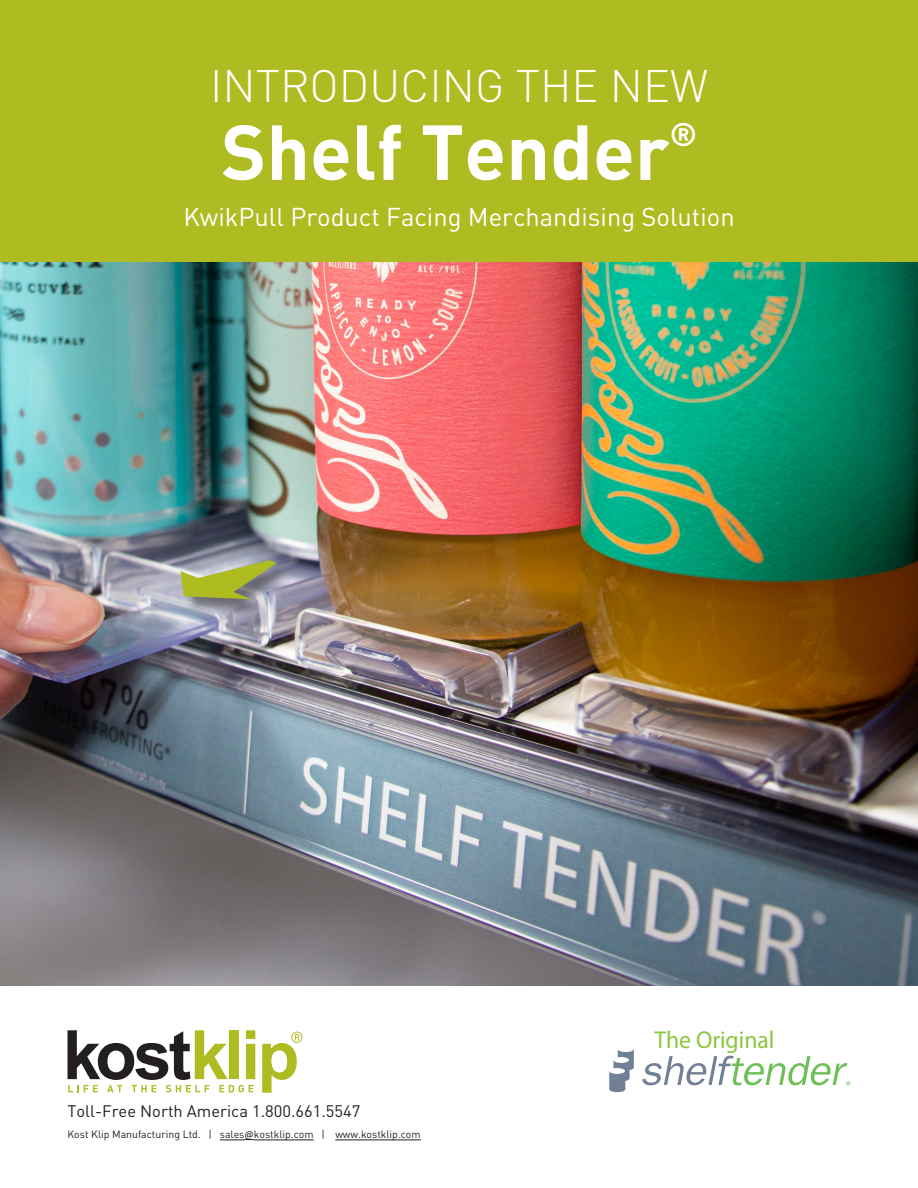
<style>
.page{position:relative;width:918px;height:1188px;background:#fff}
.page>*{position:absolute;margin:0;border:0;box-sizing:border-box;transform-origin:0 0}
.t1{font:700 76.5px "DIN";color:#fff}
.t2{font:300 45px "DIN";color:#fff}
.t3{font:700 32.4px "DIN";color:#fff}
.t4{font:25.5px "DIN";color:#fff}
.t5{font:24.45px "Myriad Pro";color:#8bc63e}
.t6{font:16.5px "DIN";color:#231f20}
.t7{font:10.5px "DIN";color:#231f20}
.s1{font-family:"Calibri"}
</style>
<div class="page">
<div style="left:0;top:0;width:918px;height:272px;background:#aebc21"></div>
<svg style="left:220px;top:1139px;width:34px;height:2px"></svg>
<hr style="left:254px;top:1140px;width:60px;height:1px;background:#231f20">
<hr style="left:335px;top:1140px;width:86px;height:1px;background:#231f20">
<svg style="left:68px;top:1030px;width:187px;height:62px"></svg>
<svg style="left:262px;top:1032px;width:40px;height:61px"></svg>
<img style="left:0;top:263px;width:918px;height:722px">
<svg style="left:609px;top:1049px;width:25px;height:43px"></svg>
<svg style="left:642px;top:1055px;width:209px;height:31px"></svg>
<div style="left:182px;top:562px;width:111px;height:55px;background:#231f20;opacity:.51"></div>
<svg style="left:180px;top:560px;width:97px;height:39px;background:#a5ad69"></svg>
<h2 class="t2" style="left:210px;top:58px;width:499px">INTRODUCING THE NEW</h2>
<h1 class="t1" style="left:221px;top:102px;width:450px">Shelf Tender</h1>
<h3 class="t3" style="left:670px;top:114px;width:29px">®</h3>
<h3 class="t4" style="left:183px;top:201px;width:553px">KwikPull Product Facing Merchandising Solution</h3>
<h3 class="t6" style="left:68px;top:1101px;width:294px">Toll-Free North America 1.800.661.5547</h3>
<p class="t7" style="left:68px;top:1128px;width:355px">Kost Klip Manufacturing Ltd. | sales<span class="s1">@</span>kostklip.com | www.kostklip.com</p>
<h3 class="t5" style="left:654px;top:1024px;width:122px">The Original</h3>
</div>
